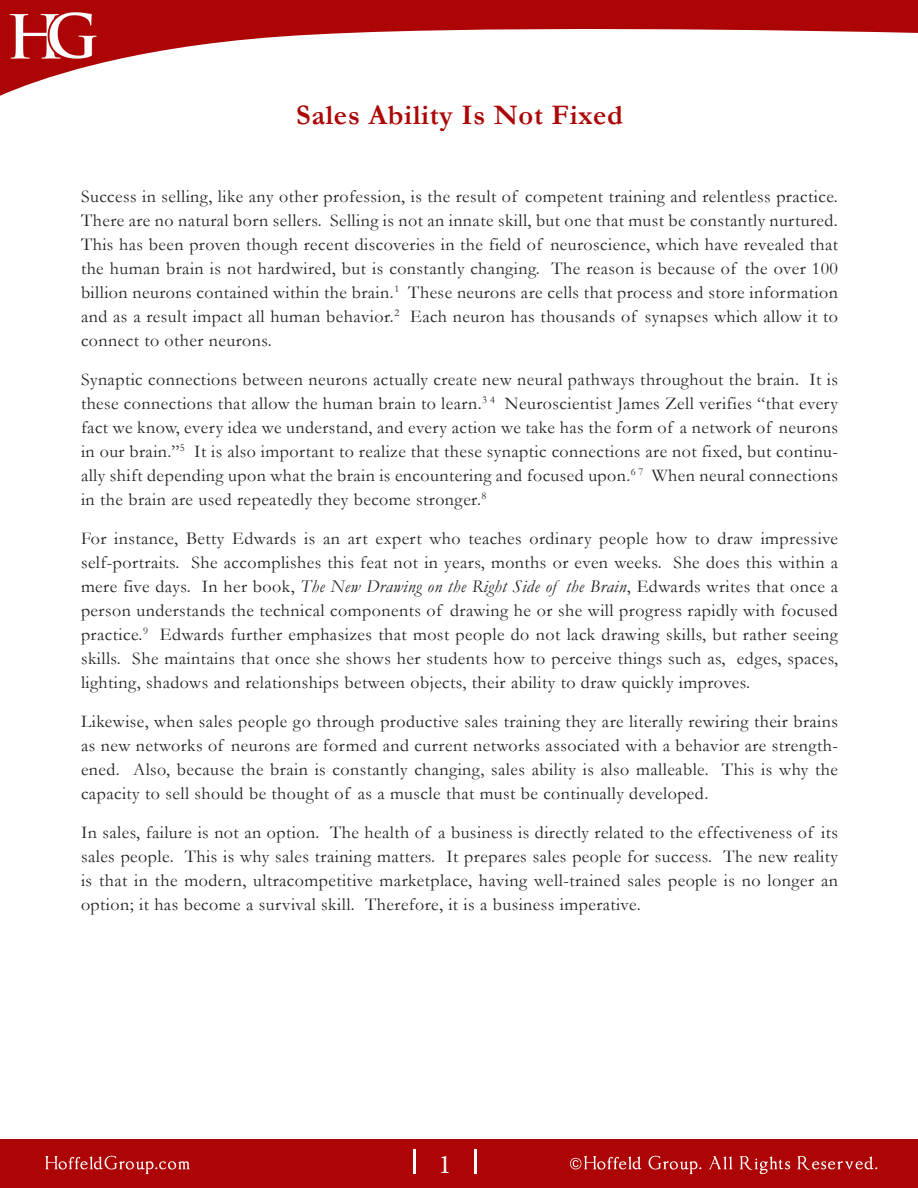
<style>
.page{position:relative;width:918px;height:1188px;background:#fff}
.page>*{position:absolute;margin:0;border:0;box-sizing:border-box;transform-origin:0 0}
.t1{font:700 28.5px "Garamond";letter-spacing:.025em;color:#ac0505}
.t2{font:27px "Minion Pro";color:#fff}
.t3{font:18px/24px "Garamond";letter-spacing:.025em;color:#231f20;text-align:justify}
.s1{font-style:italic}
</style>
<div class="page">
<div style="left:0;top:1140px;width:918px;height:48px;background:#ad0505"></div>
<img style="left:584px;top:1156px;width:137px;height:13px">
<img style="left:475px;top:1149px;width:2px;height:24px">
<img style="left:414px;top:1149px;width:2px;height:24px">
<img style="left:45px;top:1156px;width:72px;height:13px">
<img style="left:0;top:0;width:918px;height:96px">
<p class="t1" style="left:296px;top:96px;width:328px">Sales Ability Is Not Fixed</p>
<p class="t3" style="left:81px;top:184px;width:759px">Success in selling, like any other profession, is the result of competent training and relentless practice.<br>There are no natural born sellers. Selling is not an innate skill, but one that must be constantly nurtured.<br>This has been proven though recent discoveries in the field of neuroscience, which have revealed that the human brain is not hardwired, but is constantly changing. The reason is because of the over 100 billion neurons contained within the brain.<sup>1</sup> These neurons are cells that process and store information and as a result impact all human behavior.<sup>2</sup> Each neuron has thousands of synapses which allow it to connect to other neurons.</p>
<p class="t3" style="left:81px;top:367px;width:759px">Synaptic connections between neurons actually create new neural pathways throughout the brain. It is these connections that allow the human brain to learn.<sup>3</sup> <sup>4</sup> Neuroscientist James Zell verifies “that every fact we know, every idea we understand, and every action we take has the form of a network of neurons in our brain.”<sup>5</sup> It is also important to realize that these synaptic connections are not fixed, but continu&shy;ally shift depending upon what the brain is encountering and focused upon.<sup>6</sup> <sup>7</sup> When neural connections in the brain are used repeatedly they become stronger.<sup>8</sup></p>
<p class="t3" style="left:81px;top:526px;width:759px">For instance, Betty Edwards is an art expert who teaches ordinary people how to draw impressive self-portraits. She accomplishes this feat not in years, months or even weeks. She does this within a mere five days. In her book, <span class="s1">The New Drawing on the Right Side of the Brain</span>, Edwards writes that once a person understands the technical components of drawing he or she will progress rapidly with focused practice.<sup>9</sup> Edwards further emphasizes that most people do not lack drawing skills, but rather seeing skills. She maintains that once she shows her students how to perceive things such as, edges, spaces, lighting, shadows and relationships between objects, their ability to draw quickly improves.</p>
<p class="t3" style="left:81px;top:709px;width:759px">Likewise, when sales people go through productive sales training they are literally rewiring their brains as new networks of neurons are formed and current networks associated with a behavior are strength&shy;ened. Also, because the brain is constantly changing, sales ability is also malleable. This is why the capacity to sell should be thought of as a muscle that must be continually developed.</p>
<p class="t3" style="left:81px;top:820px;width:759px">In sales, failure is not an option. The health of a business is directly related to the effectiveness of its sales people. This is why sales training matters. It prepares sales people for success. The new reality is that in the modern, ultracompetitive marketplace, having well-trained sales people is no longer an option; it has become a survival skill. Therefore, it is a business imperative.</p>
<p class="t2" style="left:438px;top:1146px;width:14px">1</p>
</div>
